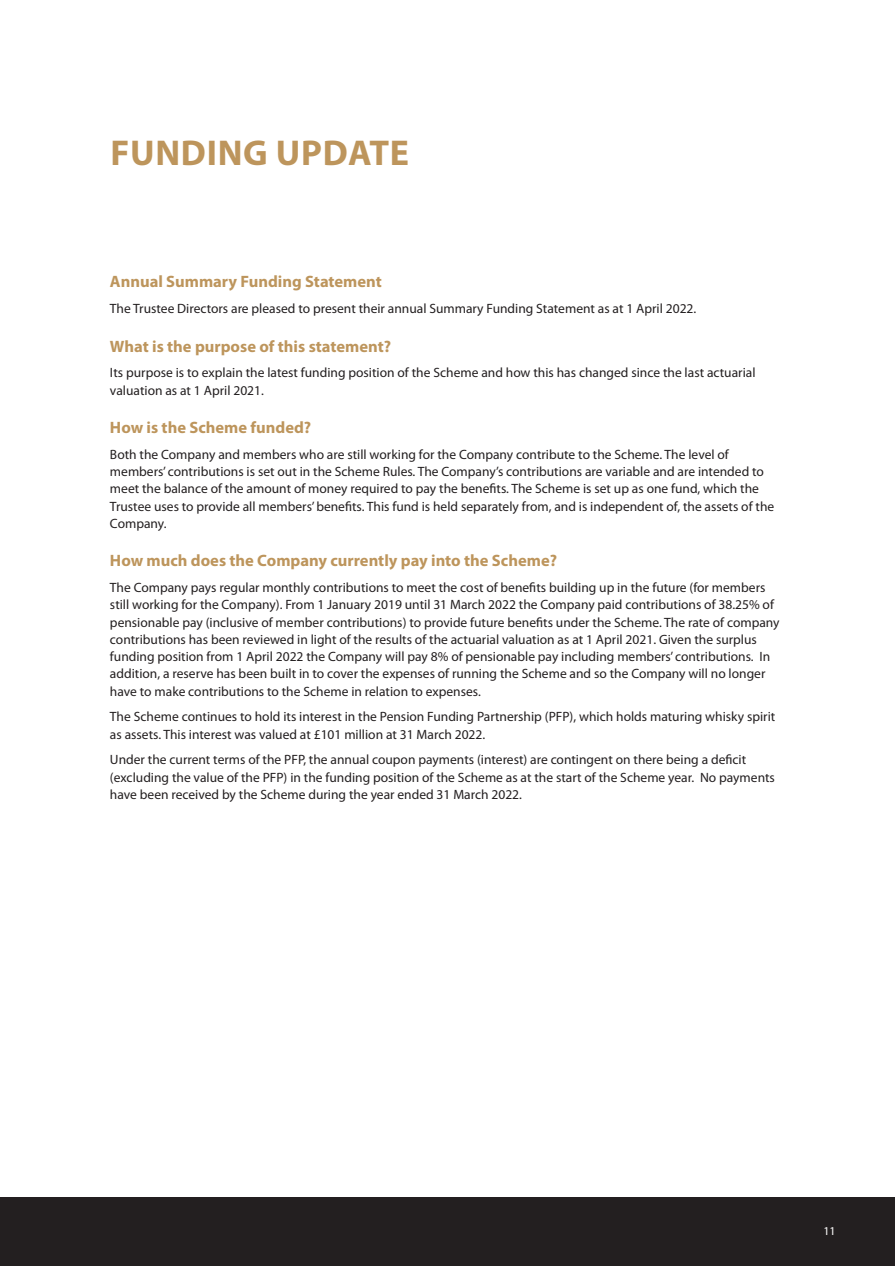
<style>
.page{position:relative;width:895px;height:1266px;background:#fff}
.page>*{position:absolute;margin:0;border:0;box-sizing:border-box;transform-origin:0 0}
.t1{font:700 36px "Myriad Pro";letter-spacing:.02em;color:#bd955c}
.t2{font:700 16.5px "Myriad Pro";color:#bd955c}
.t3{font:13.5px/17.2px "Myriad Pro";color:#231f20}
.t4{font:12px "Myriad Pro";color:#fff}
</style>
<div class="page">
<div style="left:0;top:1198px;width:894px;height:68px;background:#231f20"></div>
<p class="t1" style="left:110px;top:132px;width:300px">FUNDING UPDATE</p>
<p class="t2" style="left:110px;top:272px;width:273px">Annual Summary Funding Statement</p>
<p class="t3" style="left:110px;top:300px;width:587px">The Trustee Directors are pleased to present their annual Summary Funding Statement as at 1 April 2022.</p>
<p class="t2" style="left:110px;top:337px;width:282px">What is the purpose of this statement?</p>
<p class="t3" style="left:110px;top:364px;width:646px">Its purpose is to explain the latest funding position of the Scheme and how this has changed since the last actuarial valuation as at 1 April 2021.</p>
<p class="t2" style="left:110px;top:418px;width:203px">How is the Scheme funded?</p>
<p class="t3" style="left:110px;top:446px;width:665px">Both the Company and members who are still working for the Company contribute to the Scheme. The level of members’ contributions is set out in the Scheme Rules. The Company’s contributions are variable and are intended to meet the balance of the amount of money required to pay the benefits. The Scheme is set up as one fund, which the Trustee uses to provide all members’ benefits. This fund is held separately from, and is independent of, the assets of the Company.</p>
<p class="t2" style="left:110px;top:551px;width:448px">How much does the Company currently pay into the Scheme?</p>
<p class="t3" style="left:110px;top:579px;width:671px">The Company pays regular monthly contributions to meet the cost of benefits building up in the future (for members still working for the Company). From 1 January 2019 until 31 March 2022 the Company paid contributions of 38.25% of pensionable pay (inclusive of member contributions) to provide future benefits under the Scheme. The rate of company contributions has been reviewed in light of the results of the actuarial valuation as at 1 April 2021. Given the surplus funding position from 1 April 2022 the Company will pay 8% of pensionable pay including members’ contributions. In addition, a reserve has been built in to cover the expenses of running the Scheme and so the Company will no longer have to make contributions to the Scheme in relation to expenses.</p>
<p class="t3" style="left:110px;top:708px;width:666px">The Scheme continues to hold its interest in the Pension Funding Partnership (PFP), which holds maturing whisky spirit as assets. This interest was valued at £101 million at 31 March 2022.</p>
<p class="t3" style="left:110px;top:751px;width:666px">Under the current terms of the PFP, the annual coupon payments (interest) are contingent on there being a deficit (excluding the value of the PFP) in the funding position of the Scheme as at the start of the Scheme year. No payments have been received by the Scheme during the year ended 31 March 2022.</p>
<p class="t4" style="left:823px;top:1224px;width:14px">11</p>
</div>
